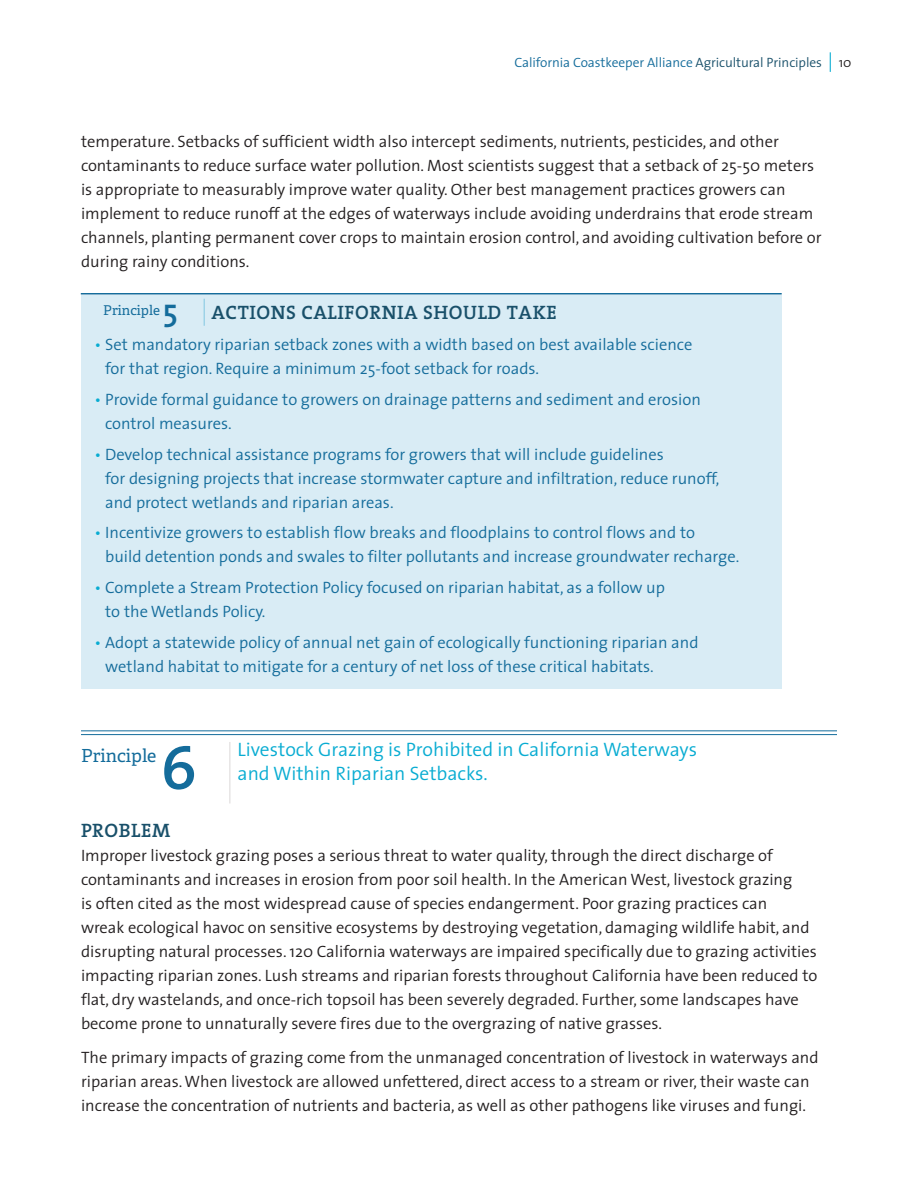
<style>
.page{position:relative;width:918px;height:1188px;background:#fff}
.page>*{position:absolute;margin:0;border:0;box-sizing:border-box;transform-origin:0 0}
.Principle{font:63px "The Serif Semi Bold Caps";color:#146c9b}
.Principle_small{font:33px "The Serif Semi Bold Caps";color:#146c9b}
.Principle_body{font:300 19.5px/23.2px "The Sans";color:#08acd2}
.Head_D{font:19.5px "The Serif Semi Bold Caps";letter-spacing:.03em;color:#19506a}
.Head_C{font:19.5px "The Serif Semi Bold Caps";letter-spacing:.03em;color:#19506a}
.Principle-2{font:18px "Adelle PE";color:#146c9b}
.Body_A{font:300 16.5px/24px "The Sans";color:#231f20}
.Action_bullets{font:300 16.5px/24px "The Sans";color:#146c9b}
.Pagination__recto{font:300 13.5px "The Sans";letter-spacing:-.005em;color:#146c9b}
.Principle_small-2{font:13.5px "Adelle PE";color:#146c9b}
.s1{color:#19506a}
.s2{font-size:19.5px;color:#08acd2}
.s3{color:#231f20}
.s4{font-family:"The Sans";font-weight:300;font-size:27px;color:#71c0dd}
.s5{color:#08acd2}
</style>
<div class="page">
<div style="left:81px;top:295px;width:701px;height:393px;background:#d9ecf5"></div>
<hr style="left:81px;top:730px;width:756px;height:1px;background:#146c9b">
<hr style="left:81px;top:734px;width:756px;height:1px;background:#146c9b">
<hr style="left:230px;top:742px;width:1px;height:62px;background:#dbd8d8">
<hr style="left:81px;top:293px;width:701px;height:2px;background:#146c9b">
<p class="Pagination__recto" style="left:514px;top:51px;width:339px">California Coastkeeper Alliance <span class="s1">Agricultural Principles</span> <span class="s2">|</span> <span class="s3">10</span></p>
<p class="Body_A" style="left:81px;top:129px;width:742px">temperature. Setbacks of sufficient width also intercept sediments, nutrients, pesticides, and other contaminants to reduce surface water pollution. Most scientists suggest that a setback of 25-50 meters is appropriate to measurably improve water quality. Other best management practices growers can implement to reduce runoff at the edges of waterways include avoiding underdrains that erode stream channels, planting permanent cover crops to maintain erosion control, and avoiding cultivation before or during rainy conditions.</p>
<p class="Head_D" style="left:202px;top:297px;width:356px"><span class="s4">|</span> ACTIONS CALIFORNIA SHOULD TAKE</p>
<p class="Action_bullets" style="left:105px;top:332px;width:589px;text-indent:-11px"><span class="s5">•</span> Set mandatory riparian setback zones with a width based on best available science for that region. Require a minimum 25-foot setback for roads.</p>
<p class="Action_bullets" style="left:105px;top:387px;width:597px;text-indent:-11px"><span class="s5">•</span> Provide formal guidance to growers on drainage patterns and sediment and erosion control measures.</p>
<p class="Action_bullets" style="left:105px;top:442px;width:616px;text-indent:-11px"><span class="s5">•</span> Develop technical assistance programs for growers that will include guidelines<br>for designing projects that increase stormwater capture and infiltration, reduce runoff, and protect wetlands and riparian areas.</p>
<p class="Action_bullets" style="left:105px;top:520px;width:636px;text-indent:-11px"><span class="s5">•</span> Incentivize growers to establish flow breaks and floodplains to control flows and to<br>build detention ponds and swales to filter pollutants and increase groundwater recharge.</p>
<p class="Action_bullets" style="left:105px;top:575px;width:561px;text-indent:-11px"><span class="s5">•</span> Complete a Stream Protection Policy focused on riparian habitat, as a follow up to the Wetlands Policy.</p>
<p class="Action_bullets" style="left:105px;top:630px;width:595px;text-indent:-11px"><span class="s5">•</span> Adopt a statewide policy of annual net gain of ecologically functioning riparian and wetland habitat to mitigate for a century of net loss of these critical habitats.</p>
<p class="Principle_small-2" style="left:103px;top:300px;width:58px">Principle</p>
<p class="Principle_small" style="left:163px;top:288px;width:17px">5</p>
<p class="Principle_body" style="left:238px;top:738px;width:461px">Livestock Grazing is Prohibited in California Waterways and Within Riparian Setbacks.</p>
<p class="Principle-2" style="left:81px;top:742px;width:77px">Principle</p>
<p class="Principle" style="left:160px;top:715px;width:38px">6</p>
<p class="Head_C" style="left:81px;top:814px;width:91px">PROBLEM</p>
<p class="Body_A" style="left:81px;top:843px;width:738px">Improper livestock grazing poses a serious threat to water quality, through the direct discharge of contaminants and increases in erosion from poor soil health. In the American West, livestock grazing<br>is often cited as the most widespread cause of species endangerment. Poor grazing practices can<br>wreak ecological havoc on sensitive ecosystems by destroying vegetation, damaging wildlife habit, and disrupting natural processes. 120 California waterways are impaired specifically due to grazing activities impacting riparian zones. Lush streams and riparian forests throughout California have been reduced to flat, dry wastelands, and once-rich topsoil has been severely degraded. Further, some landscapes have become prone to unnaturally severe fires due to the overgrazing of native grasses.</p>
<p class="Body_A" style="left:81px;top:1045px;width:739px">The primary impacts of grazing come from the unmanaged concentration of livestock in waterways and riparian areas. When livestock are allowed unfettered, direct access to a stream or river, their waste can increase the concentration of nutrients and bacteria, as well as other pathogens like viruses and fungi.</p>
</div>
